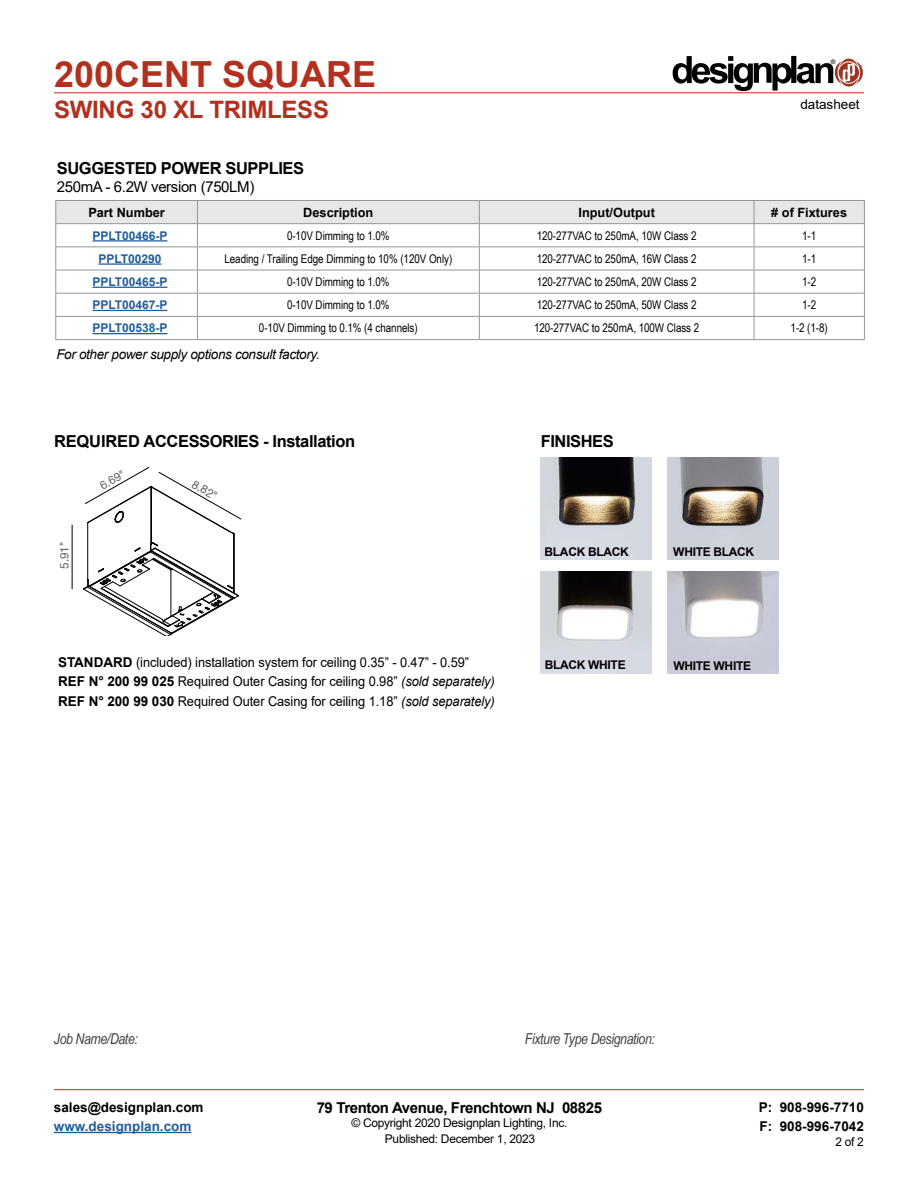
<style>
.page{position:relative;width:918px;height:1188px;background:#fff}
.page>*{position:absolute;margin:0;border:0;box-sizing:border-box;transform-origin:0 0}
.t1{font:700 36px "Arial";color:#b32f1e}
.t2{font:700 24px "Arial";letter-spacing:-.01em;color:#b32f1e}
.t3{font:700 16.5px "Arial";letter-spacing:-.025em;color:#000}
.t4{font:italic 15px "Arial Narrow";letter-spacing:-.025em;color:#414042}
.t5{font:700 15px "Arial";letter-spacing:-.025em;color:#000}
.t6{font:15px "Arial";letter-spacing:-.025em;color:#000}
.t7{font:13.5px/19.5px "Arial";letter-spacing:-.005em;color:#000;scale:.95 1}
.t8{font:700 13.5px/19.5px "Arial";color:#000}
.t9{font:italic 13.5px "Arial";letter-spacing:-.025em;color:#000}
.t10{font:700 13.5px "Arial";color:#215e9e}
.t11{font:13.5px "Arial";letter-spacing:-.005em;color:#000}
.t12{font:700 12.75px "Arial";color:#000}
.t13{font:12px "Arial Narrow";letter-spacing:-.005em;color:#000}
.t14{font:12px "Arial";letter-spacing:-.025em;color:#000}
.t15{font:700 12px "Arial";color:#215e9e}
.t16{font:700 12px "Arial";letter-spacing:-.025em;color:#000}
.t17{font:11.7px "Helvetica";color:#636466}
.t18{font:6.3px "Helvetica";color:#000}
.s1{font-weight:700}
.s2{font-style:italic}
</style>
<div class="page">
<hr style="left:54px;top:93px;width:810px;height:1px;background:#b32f1e">
<hr style="left:54px;top:1089px;width:810px;height:1px;background:#b32f1e">
<hr style="left:54px;top:1132px;width:137px;height:1px;background:#215e9e">
<svg style="left:673px;top:56px;width:190px;height:35px"></svg>
<hr style="left:55px;top:339px;width:142px;height:1px;background:#939598">
<hr style="left:197px;top:339px;width:282px;height:1px;background:#939598">
<hr style="left:479px;top:339px;width:275px;height:1px;background:#939598">
<hr style="left:754px;top:339px;width:111px;height:1px;background:#939598">
<svg style="left:55px;top:200px;width:810px;height:139px"></svg>
<hr style="left:55px;top:223px;width:142px;height:1px;background:#939598">
<hr style="left:197px;top:223px;width:282px;height:1px;background:#939598">
<hr style="left:479px;top:223px;width:275px;height:1px;background:#939598">
<hr style="left:754px;top:223px;width:111px;height:1px;background:#939598">
<hr style="left:93px;top:240px;width:74px;height:2px;background:#215e9e">
<hr style="left:98px;top:263px;width:64px;height:2px;background:#215e9e">
<hr style="left:93px;top:287px;width:74px;height:1px;background:#215e9e">
<hr style="left:93px;top:310px;width:74px;height:1px;background:#215e9e">
<hr style="left:93px;top:333px;width:74px;height:1px;background:#215e9e">
<img style="left:667px;top:458px;width:111px;height:102px">
<img style="left:541px;top:458px;width:110px;height:102px">
<hr style="left:87px;top:523px;width:1px;height:57px;background:#000">
<hr style="left:233px;top:534px;width:1px;height:57px;background:#000">
<hr style="left:151px;top:487px;width:1px;height:57px;background:#000">
<hr style="left:234px;top:534px;width:1px;height:57px;background:#000">
<svg style="left:83px;top:542px;width:156px;height:94px"></svg>
<svg style="left:85px;top:467px;width:156px;height:68px"></svg>
<hr style="left:72px;top:525px;width:1px;height:64px;background:#000">
<img style="left:667px;top:572px;width:111px;height:102px">
<img style="left:541px;top:572px;width:110px;height:102px">
<h1 class="t1" style="left:54px;top:49px;width:324px">200CENT SQUARE</h1>
<h2 class="t2" style="left:54px;top:92px;width:277px">SWING 30 XL TRIMLESS</h2>
<p class="t18" style="left:831px;top:58px;width:6px">®</p>
<p class="t11" style="left:800px;top:95px;width:61px">datasheet</p>
<h3 class="t3" style="left:57px;top:157px;width:249px">SUGGESTED POWER SUPPLIES</h3>
<p class="t6" style="left:57px;top:177px;width:199px">250mA - 6.2W version (750LM)</p>
<p class="t12" style="left:88px;top:203px;width:78px">Part Number</p>
<p class="t12" style="left:303px;top:203px;width:72px">Description</p>
<p class="t12" style="left:578px;top:203px;width:78px">Input/Output</p>
<p class="t12" style="left:771px;top:203px;width:77px"># of Fixtures</p>
<p class="t15" style="left:93px;top:227px;width:77px">PPLT00466-P</p>
<p class="t13" style="left:287px;top:227px;width:104px">0-10V Dimming to 1.0%</p>
<p class="t13" style="left:537px;top:227px;width:161px">120-277VAC to 250mA, 10W Class 2</p>
<p class="t13" style="left:802px;top:227px;width:16px">1-1</p>
<p class="t15" style="left:98px;top:250px;width:65px">PPLT00290</p>
<p class="t13" style="left:224px;top:250px;width:229px">Leading / Trailing Edge Dimming to 10% (120V Only)</p>
<p class="t13" style="left:537px;top:250px;width:161px">120-277VAC to 250mA, 16W Class 2</p>
<p class="t13" style="left:802px;top:250px;width:16px">1-1</p>
<p class="t15" style="left:93px;top:273px;width:77px">PPLT00465-P</p>
<p class="t13" style="left:287px;top:273px;width:104px">0-10V Dimming to 1.0%</p>
<p class="t13" style="left:537px;top:273px;width:161px">120-277VAC to 250mA, 20W Class 2</p>
<p class="t13" style="left:802px;top:273px;width:16px">1-2</p>
<p class="t15" style="left:93px;top:297px;width:77px">PPLT00467-P</p>
<p class="t13" style="left:287px;top:296px;width:104px">0-10V Dimming to 1.0%</p>
<p class="t13" style="left:537px;top:296px;width:161px">120-277VAC to 250mA, 50W Class 2</p>
<p class="t13" style="left:802px;top:296px;width:16px">1-2</p>
<p class="t15" style="left:93px;top:320px;width:77px">PPLT00538-P</p>
<p class="t13" style="left:259px;top:319px;width:160px">0-10V Dimming to 0.1% (4 channels)</p>
<p class="t13" style="left:534px;top:319px;width:167px">120-277VAC to 250mA, 100W Class 2</p>
<p class="t13" style="left:791px;top:319px;width:39px">1-2 (1-8)</p>
<p class="t9" style="left:56px;top:346px;width:265px">For other power supply options consult factory.</p>
<h3 class="t3" style="left:54px;top:430px;width:303px">REQUIRED ACCESSORIES - Installation</h3>
<h3 class="t3" style="left:541px;top:430px;width:75px">FINISHES</h3>
<p class="t17" style="left:58px;top:569px;width:28px;rotate:-90deg">5.91"</p>
<p class="t17" style="left:97px;top:481px;width:28px;rotate:-30deg">6.69"</p>
<p class="t17" style="left:196px;top:477px;width:28px;rotate:30deg">8.82"</p>
<p class="t7" style="left:58px;top:652px;width:461px"><span class="s1">STANDARD</span> (included) installation system for ceiling 0.35” - 0.47” - 0.59”<br><span class="s1">REF N° 200 99 025</span> Required Outer Casing for ceiling 0.98” <span class="s2">(sold separately)<br></span><span class="s1">REF N° 200 99 030</span> Required Outer Casing for ceiling 1.18” <span class="s2">(sold separately)</span></p>
<p class="t16" style="left:545px;top:543px;width:86px">BLACK BLACK</p>
<p class="t16" style="left:673px;top:543px;width:82px">WHITE BLACK</p>
<p class="t16" style="left:545px;top:657px;width:82px">BLACK WHITE</p>
<p class="t16" style="left:673px;top:657px;width:79px">WHITE WHITE</p>
<p class="t4" style="left:54px;top:1028px;width:85px">Job Name/Date:</p>
<p class="t4" style="left:525px;top:1029px;width:132px">Fixture Type Designation:</p>
<p class="t8" style="left:54px;top:1097px;width:151px">sales@designplan.com</p>
<p class="t10" style="left:54px;top:1117px;width:139px">www.designplan.com</p>
<p class="t5" style="left:317px;top:1097px;width:287px">79 Trenton Avenue, Frenchtown NJ 08825</p>
<p class="t14" style="left:351px;top:1115px;width:217px">© Copyright 2020 Designplan Lighting, Inc.</p>
<p class="t8" style="left:759px;top:1097px;width:107px">P: 908-996-7710<br>F: 908-996-7042</p>
<p class="t14" style="left:385px;top:1130px;width:152px">Published: December 1, 2023</p>
<p class="t14" style="left:835px;top:1133px;width:30px">2 of 2</p>
</div>
